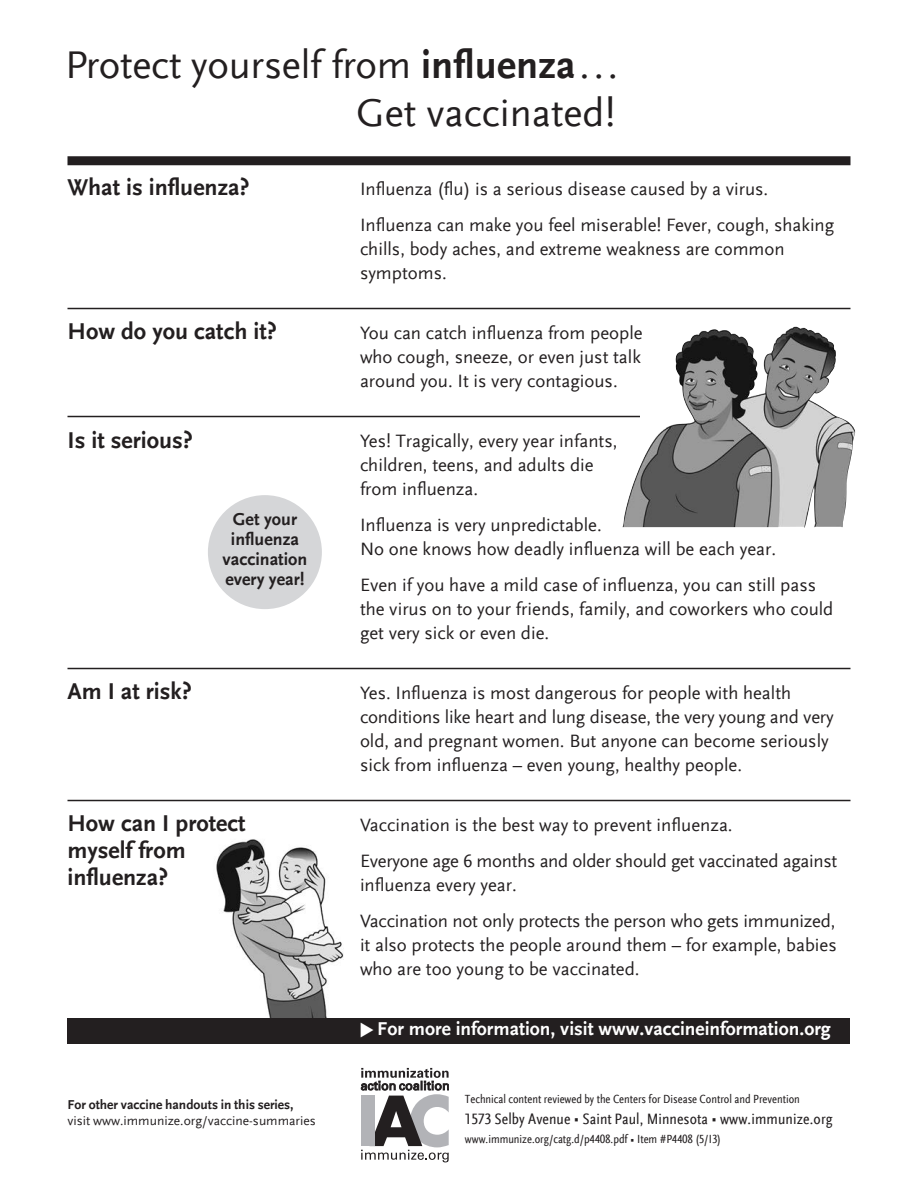
<style>
.page{position:relative;width:918px;height:1188px;background:#fff}
.page>*{position:absolute;margin:0;border:0;box-sizing:border-box;transform-origin:0 0}
.t1{font:40.5px "Scala Sans Offc";letter-spacing:-.005em;color:#231f20}
.t2{font:700 24px/27px "Scala Sans Offc";color:#231f20}
.t3{font:700 19.5px "Scala Sans Offc";color:#fff}
.t4{font:18.75px/24px "Scala Sans Offc";color:#231f20}
.t5{font:700 18px/20.2px "Scala Sans Offc";color:#231f20;text-align:center}
.t6{font:condensed 15.75px "Scala Sans Offc";letter-spacing:.005em;color:#231f20}
.t7{font:13.5px/16.5px "Scala Sans Offc";color:#231f20}
.t8{font:condensed 12.3px "Scala Sans Offc";color:#231f20}
.s1{font-weight:700}
.s2{font-family:"Glypha LT Std";font-stretch:normal;font-size:9px}
.s3{font-family:"Glypha LT Std";font-stretch:normal;font-size:7.5px}
</style>
<div class="page">
<div style="left:68px;top:156px;width:782px;height:9px;background:#231f20"></div>
<hr style="left:68px;top:308px;width:782px;height:1px;background:#231f20">
<hr style="left:68px;top:416px;width:782px;height:1px;background:#231f20">
<hr style="left:68px;top:668px;width:782px;height:1px;background:#231f20">
<hr style="left:68px;top:800px;width:782px;height:1px;background:#231f20">
<div style="left:208px;top:495px;width:114px;height:114px;background:#d5d6d8;border-radius:50%"></div>
<svg style="left:361px;top:1068px;width:88px;height:94px"></svg>
<div style="left:361px;top:1096px;width:14px;height:50px;background:#b2b3b7"></div>
<img style="left:216px;top:839px;width:128px;height:179px">
<div style="left:68px;top:1018px;width:782px;height:26px;background:#231f20"></div>
<img style="left:622px;top:327px;width:234px;height:200px">
<p class="t1" style="left:65px;top:43px;width:555px">Protect yourself from <span class="s1">influenza</span>...</p>
<p class="t1" style="left:356px;top:91px;width:261px">Get vaccinated!</p>
<p class="t2" style="left:68px;top:174px;width:184px">What is influenza?</p>
<p class="t4" style="left:360px;top:178px;width:410px">Influenza (flu) is a serious disease caused by a virus.</p>
<p class="t4" style="left:360px;top:214px;width:476px">Influenza can make you feel miserable! Fever, cough, shaking chills, body aches, and extreme weakness are common symptoms.</p>
<p class="t2" style="left:68px;top:318px;width:211px">How do you catch it?</p>
<p class="t4" style="left:360px;top:322px;width:284px;text-align:justify">You can catch influenza from people who cough, sneeze, or even just talk around you. It is very contagious.</p>
<p class="t2" style="left:68px;top:427px;width:127px">Is it serious?</p>
<p class="t5" style="left:223px;top:509px;width:86px">Get your influenza vaccination every year!</p>
<p class="t4" style="left:360px;top:430px;width:259px">Yes! Tragically, every year infants, children, teens, and adults die from influenza.</p>
<p class="t4" style="left:360px;top:514px;width:418px">Influenza is very unpredictable.<br>No one knows how deadly influenza will be each year.</p>
<p class="t4" style="left:360px;top:574px;width:475px">Even if you have a mild case of influenza, you can still pass the virus on to your friends, family, and coworkers who could get very sick or even die.</p>
<p class="t2" style="left:68px;top:678px;width:126px">Am I at risk?</p>
<p class="t4" style="left:360px;top:682px;width:475px">Yes. Influenza is most dangerous for people with health conditions like heart and lung disease, the very young and very old, and pregnant women. But anyone can become seriously sick from influenza – even young, healthy people.</p>
<p class="t2" style="left:67px;top:810px;width:180px">How can I protect myself from influenza?</p>
<p class="t4" style="left:360px;top:814px;width:374px">Vaccination is the best way to prevent influenza.</p>
<p class="t4" style="left:360px;top:850px;width:479px">Everyone age 6 months and older should get vaccinated against influenza every year.</p>
<p class="t4" style="left:360px;top:910px;width:478px;text-align:justify">Vaccination not only protects the person who gets immunized, it also protects the people around them – for example, babies who are too young to be vaccinated.</p>
<p class="t3" style="left:377px;top:1018px;width:455px">For more information, visit www.vaccineinformation.org</p>
<p class="t7" style="left:68px;top:1097px;width:250px"><span class="s1">For other vaccine handouts in this series, </span>visit www.immunize.org/vaccine-summaries</p>
<p class="t8" style="left:465px;top:1092px;width:336px">Technical content reviewed by the Centers for Disease Control and Prevention</p>
<p class="t6" style="left:465px;top:1110px;width:369px">1573 Selby Avenue <span class="s2">•</span> Saint Paul, Minnesota <span class="s2">•</span> www.immunize.org</p>
<p class="t8" style="left:465px;top:1133px;width:258px">www.immunize.org/catg.d/p4408.pdf <span class="s3">•</span> Item #P4408 (5/I3)</p>
</div>
